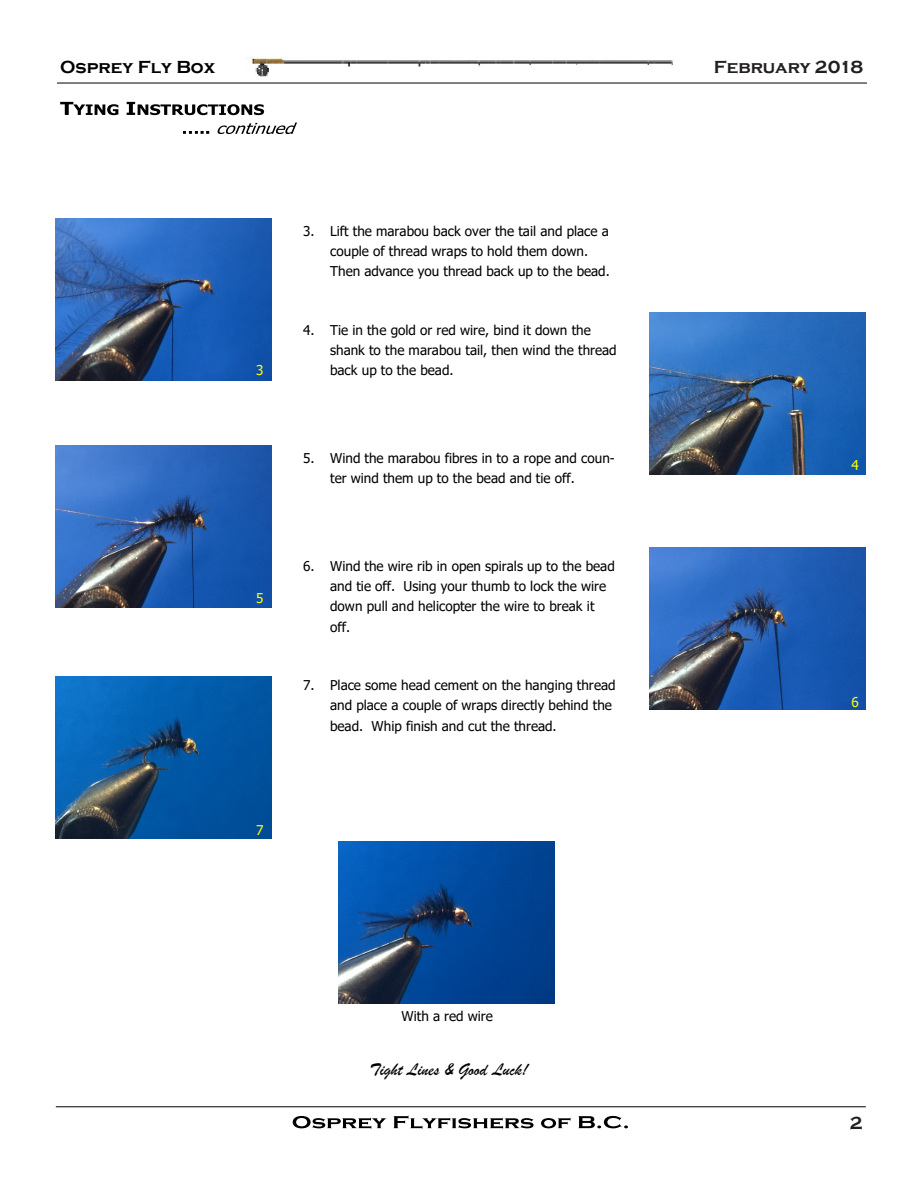
<style>
.page{position:relative;width:918px;height:1188px;background:#fff}
.page>*{position:absolute;margin:0;border:0;box-sizing:border-box;transform-origin:0 0}
.t1{font:18px "Brush Script";color:#000}
.t2{font:700 18px "Copperplate Gothic";color:#231f20}
.t3{font:700 18px "Copperplate Gothic";color:#000}
.t4{font:13.5px/20.2px "Tahoma";color:#000}
.t5{font:13.5px "Tahoma";color:#ff0}
</style>
<div class="page">
<hr style="left:56px;top:1107px;width:810px;height:1px;background:#000">
<svg style="left:293px;top:1116px;width:335px;height:13px"></svg>
<svg style="left:60px;top:102px;width:58px;height:13px"></svg>
<svg style="left:127px;top:102px;width:137px;height:13px"></svg>
<svg style="left:183px;top:131px;width:26px;height:3px"></svg>
<svg style="left:218px;top:122px;width:79px;height:12px"></svg>
<hr style="left:57px;top:83px;width:810px;height:1px;background:#000">
<img style="left:251px;top:57px;width:422px;height:19px">
<img style="left:56px;top:676px;width:216px;height:162px">
<img style="left:56px;top:218px;width:216px;height:162px">
<img style="left:650px;top:312px;width:216px;height:162px">
<img style="left:56px;top:446px;width:216px;height:162px">
<img style="left:650px;top:548px;width:216px;height:162px">
<img style="left:338px;top:841px;width:216px;height:162px">
<p class="t3" style="left:60px;top:57px;width:157px">Osprey Fly Box</p>
<p class="t5" style="left:256px;top:361px;width:9px">3</p>
<p class="t5" style="left:256px;top:589px;width:9px">5</p>
<p class="t5" style="left:256px;top:821px;width:9px">7</p>
<p class="t4" style="left:330px;top:221px;width:281px;text-indent:-27px">3. Lift the marabou back over the tail and place a couple of thread wraps to hold them down.<br>Then advance you thread back up to the bead.</p>
<p class="t4" style="left:330px;top:320px;width:288px;text-indent:-27px">4. Tie in the gold or red wire, bind it down the shank to the marabou tail, then wind the thread back up to the bead.</p>
<p class="t4" style="left:330px;top:448px;width:286px;text-indent:-27px">5. Wind the marabou fibres in to a rope and coun&shy;ter wind them up to the bead and tie off.</p>
<p class="t4" style="left:330px;top:556px;width:286px;text-indent:-27px">6. Wind the wire rib in open spirals up to the bead and tie off. Using your thumb to lock the wire down pull and helicopter the wire to break it off.</p>
<p class="t4" style="left:330px;top:676px;width:287px;text-indent:-27px">7. Place some head cement on the hanging thread and place a couple of wraps directly behind the bead. Whip finish and cut the thread.</p>
<p class="t4" style="left:402px;top:1006px;width:93px">With a red wire</p>
<p class="t1" style="left:370px;top:1058px;width:160px">Tight Lines &amp; Good Luck!</p>
<p class="t2" style="left:714px;top:57px;width:151px">February 2018</p>
<p class="t5" style="left:852px;top:456px;width:9px">4</p>
<p class="t5" style="left:852px;top:693px;width:9px">6</p>
<p class="t2" style="left:850px;top:1113px;width:14px">2</p>
</div>
